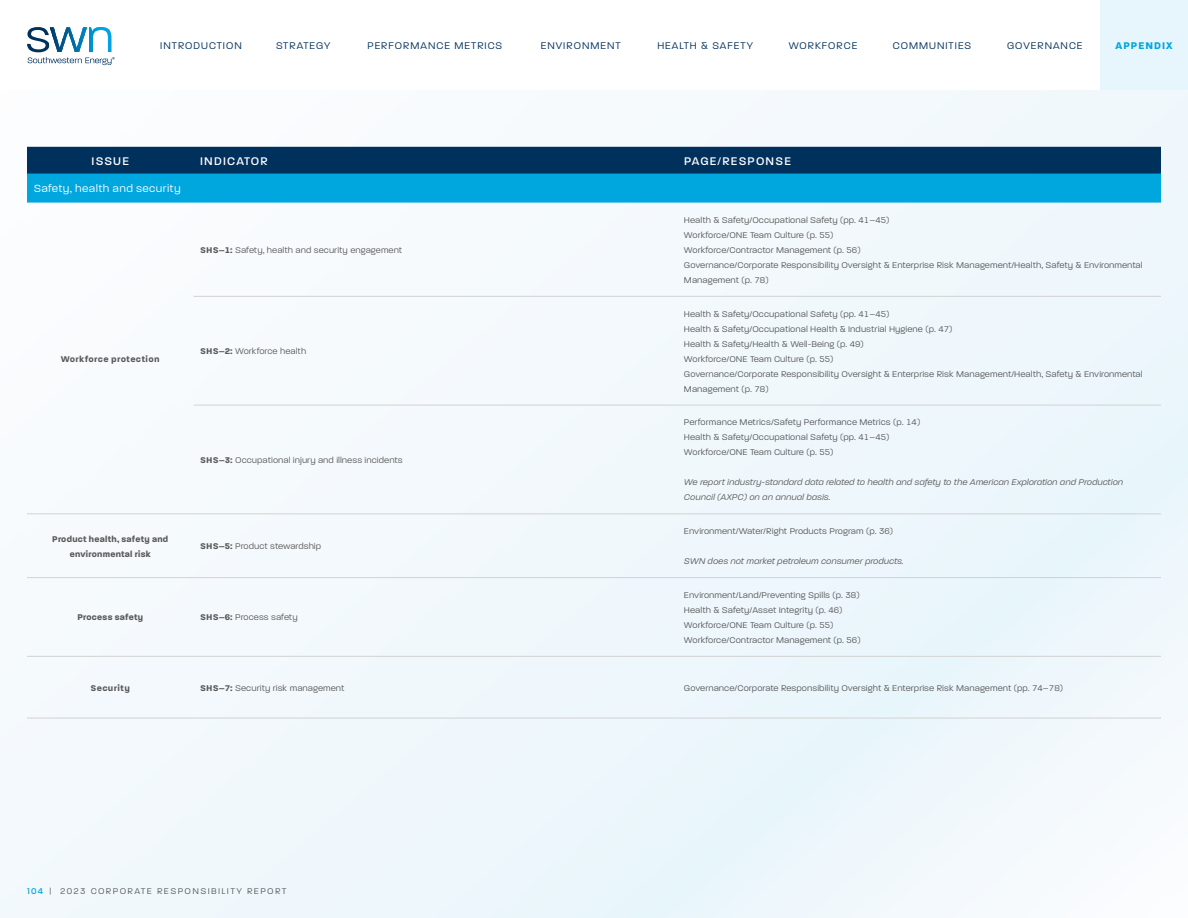
<style>
.page{position:relative;width:1188px;height:918px;background:#f1f8fc}
.page>*{position:absolute;margin:0;border:0;box-sizing:border-box;transform-origin:0 0}
.t1{font:500 12px "Paralucent";letter-spacing:.1em;color:#fff}
.t2{font:11.25px "Paralucent Text";letter-spacing:.03em;color:#fff}
.t3{font:300 10.5px "Paralucent";letter-spacing:.1em;color:#00305c}
.t4{font:700 10.5px "Paralucent";letter-spacing:.1em;color:#00a6de}
.t5{font:9px/15px "Paralucent Text";letter-spacing:.005em;color:#595959}
.t6{font:italic 9px/15px "Paralucent Text";letter-spacing:.005em;color:#595959}
.t7{font:700 9px/15px "Paralucent";letter-spacing:.03em;color:#595959;text-align:center}
.t8{font:9px "Paralucent Text";letter-spacing:.15em;color:#595959}
.t9{font:700 9px "Paralucent Text";letter-spacing:.03em;color:#595959}
.s1{font-weight:700}
.s2{font-family:"Paralucent";font-weight:500;color:#00a6de}
</style>
<div class="page">
<div style="left:0;top:0;width:1188px;height:90px;background:#fff"></div>
<div style="left:1100px;top:0;width:88px;height:90px;background:#e6f6fc"></div>
<svg style="left:28px;top:27px;width:87px;height:38px"></svg>
<hr style="left:194px;top:296px;width:483px;height:1px;background:#d2d2d2">
<hr style="left:677px;top:296px;width:484px;height:1px;background:#d2d2d2">
<hr style="left:194px;top:405px;width:483px;height:1px;background:#d2d2d2">
<hr style="left:677px;top:405px;width:484px;height:1px;background:#d2d2d2">
<hr style="left:27px;top:513px;width:167px;height:1px;background:#d2d2d2">
<hr style="left:194px;top:513px;width:483px;height:1px;background:#d2d2d2">
<hr style="left:677px;top:513px;width:484px;height:1px;background:#d2d2d2">
<hr style="left:27px;top:577px;width:167px;height:1px;background:#d2d2d2">
<hr style="left:194px;top:577px;width:483px;height:1px;background:#d2d2d2">
<hr style="left:677px;top:577px;width:484px;height:1px;background:#d2d2d2">
<hr style="left:27px;top:656px;width:167px;height:1px;background:#d2d2d2">
<hr style="left:194px;top:656px;width:483px;height:1px;background:#d2d2d2">
<hr style="left:677px;top:656px;width:484px;height:1px;background:#d2d2d2">
<hr style="left:27px;top:718px;width:167px;height:1px;background:#d2d2d2">
<hr style="left:194px;top:718px;width:483px;height:1px;background:#d2d2d2">
<hr style="left:677px;top:718px;width:484px;height:1px;background:#d2d2d2">
<svg style="left:27px;top:147px;width:1134px;height:56px;background:#026ea0"></svg>
<p class="t3" style="left:160px;top:39px;width:83px">INTRODUCTION</p>
<p class="t3" style="left:276px;top:39px;width:56px">STRATEGY</p>
<p class="t3" style="left:367px;top:39px;width:136px">PERFORMANCE METRICS</p>
<p class="t3" style="left:541px;top:39px;width:81px">ENVIRONMENT</p>
<p class="t3" style="left:657px;top:39px;width:97px">HEALTH &amp; SAFETY</p>
<p class="t3" style="left:789px;top:39px;width:70px">WORKFORCE</p>
<p class="t3" style="left:893px;top:39px;width:80px">COMMUNITIES</p>
<p class="t3" style="left:1007px;top:39px;width:77px">GOVERNANCE</p>
<p class="t4" style="left:1116px;top:39px;width:58px">APPENDIX</p>
<h1 class="t1" style="left:92px;top:154px;width:39px">ISSUE</h1>
<h1 class="t1" style="left:200px;top:154px;width:69px">INDICATOR</h1>
<h1 class="t1" style="left:684px;top:154px;width:108px">PAGE/RESPONSE</h1>
<p class="t2" style="left:34px;top:182px;width:149px">Safety, health and security</p>
<p class="t5" style="left:200px;top:242px;width:204px"><span class="s1">SHS–1:</span> Safety, health and security engagement</p>
<p class="t9" style="left:61px;top:353px;width:100px">Workforce protection</p>
<p class="t5" style="left:200px;top:344px;width:108px"><span class="s1">SHS–2:</span> Workforce health</p>
<p class="t5" style="left:200px;top:452px;width:204px"><span class="s1">SHS–3:</span> Occupational injury and illness incidents</p>
<p class="t7" style="left:52px;top:531px;width:118px">Product health, safety and environmental risk</p>
<p class="t5" style="left:200px;top:539px;width:123px"><span class="s1">SHS–5:</span> Product stewardship</p>
<p class="t7" style="left:77px;top:610px;width:67px">Process safety</p>
<p class="t5" style="left:200px;top:610px;width:99px"><span class="s1">SHS–6:</span> Process safety</p>
<p class="t5" style="left:684px;top:212px;width:460px">Health &amp; Safety/Occupational Safety (pp. 41–45)<br>Workforce/ONE Team Culture (p. 55)<br>Workforce/Contractor Management (p. 56)<br>Governance/Corporate Responsibility Oversight &amp; Enterprise Risk Management/Health, Safety &amp; Environmental Management (p. 78)</p>
<p class="t5" style="left:684px;top:306px;width:460px">Health &amp; Safety/Occupational Safety (pp. 41–45)<br>Health &amp; Safety/Occupational Health &amp; Industrial Hygiene (p. 47)<br>Health &amp; Safety/Health &amp; Well-Being (p. 49)<br>Workforce/ONE Team Culture (p. 55)<br>Governance/Corporate Responsibility Oversight &amp; Enterprise Risk Management/Health, Safety &amp; Environmental Management (p. 78)</p>
<p class="t5" style="left:684px;top:415px;width:238px">Performance Metrics/Safety Performance Metrics (p. 14)<br>Health &amp; Safety/Occupational Safety (pp. 41–45)<br>Workforce/ONE Team Culture (p. 55)</p>
<p class="t6" style="left:684px;top:475px;width:441px">We report industry-standard data related to health and safety to the American Exploration and Production<br>Council (AXPC) on an annual basis.</p>
<p class="t5" style="left:684px;top:524px;width:211px">Environment/Water/Right Products Program (p. 36)</p>
<p class="t6" style="left:684px;top:554px;width:221px">SWN does not market petroleum consumer products.</p>
<p class="t5" style="left:684px;top:587px;width:178px">Environment/Land/Preventing Spills (p. 38)<br>Health &amp; Safety/Asset Integrity (p. 46)<br>Workforce/ONE Team Culture (p. 55)<br>Workforce/Contractor Management (p. 56)</p>
<p class="t9" style="left:91px;top:682px;width:41px">Security</p>
<p class="t5" style="left:200px;top:680px;width:146px"><span class="s1">SHS–7:</span> Security risk management</p>
<p class="t5" style="left:684px;top:680px;width:381px">Governance/Corporate Responsibility Oversight &amp; Enterprise Risk Management (pp. 74–78)</p>
<p class="t8" style="left:27px;top:886px;width:261px"><span class="s2">104</span> | 2023 CORPORATE RESPONSIBILITY REPORT</p>
</div>
